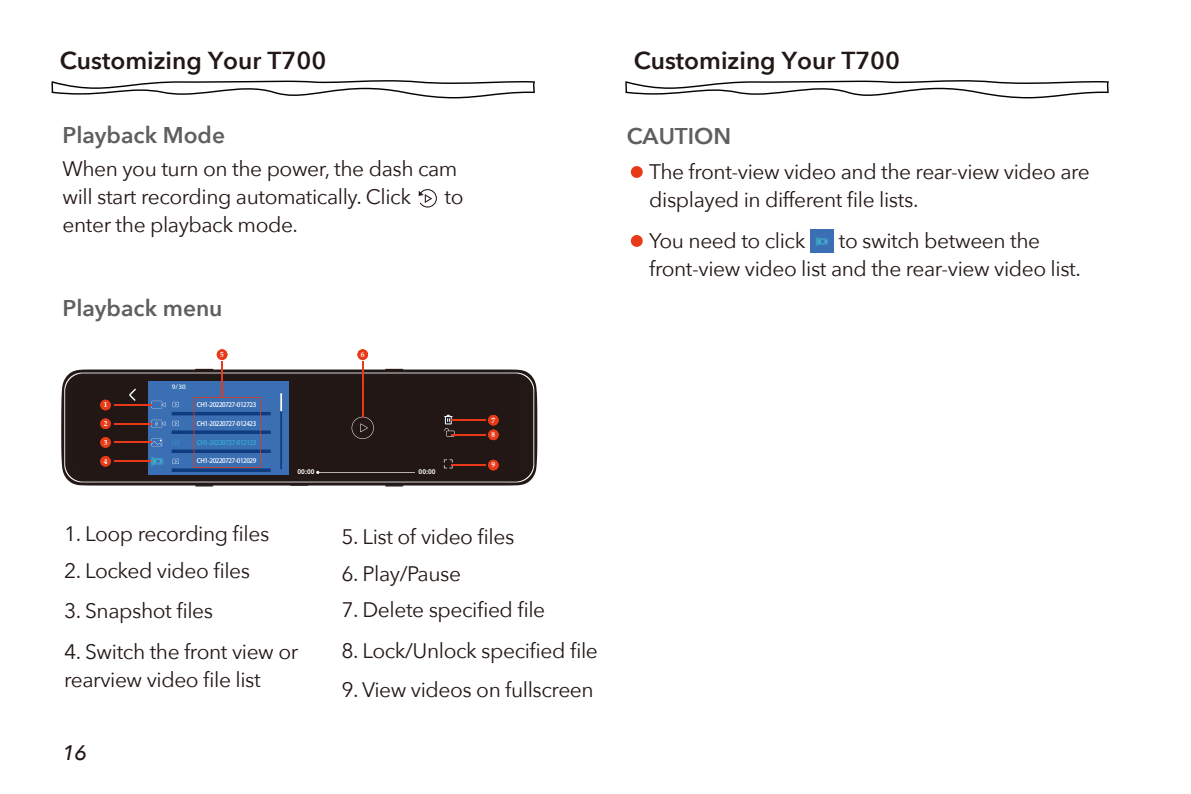
<style>
.page{position:relative;width:1191px;height:794px;background:#fff}
.page>*{position:absolute;margin:0;border:0;box-sizing:border-box;transform-origin:0 0}
.t1{font:600 24.5px "Avenir Next";color:#221815}
.t2{font:600 22.75px "Avenir Next";color:#5f5f5f}
.t3{font:21px/28px "Avenir Next";letter-spacing:-.02em;color:#221815}
.t4{font:italic 500 21px "Avenir Next";color:#221815}
.t5{font:700 7.35px/14.7px "Book Antiqua";color:#fafafa}
.t6{font:6.3px "Adobe Heiti Std";letter-spacing:-.065em;color:#fff}
.t7{font:6.3px "Adobe Heiti Std";letter-spacing:-.065em;color:#33b1d5}
.t8{font:700 6.3px "Source Han Sans CN";color:#fff}
.t9{font:6.3px "Alibaba Pu Hui Ti M";color:#d2ebf2}
</style>
<div class="page">
<svg style="left:51px;top:80px;width:484px;height:18px"></svg>
<svg style="left:625px;top:80px;width:483px;height:18px"></svg>
<svg style="left:418px;top:189px;width:19px;height:18px"></svg>
<div style="left:631px;top:166px;width:11px;height:12px;background:#e83a18;border-radius:50%"></div>
<div style="left:631px;top:235px;width:11px;height:12px;background:#e83a18;border-radius:50%"></div>
<svg style="left:61px;top:369px;width:476px;height:116px;background:#544c4a"></svg>
<svg style="left:64px;top:372px;width:470px;height:110px"></svg>
<div style="left:65px;top:373px;width:468px;height:108px;background:#221815;border-radius:18px"></div>
<svg style="left:385px;top:485px;width:18px;height:1px"></svg>
<svg style="left:195px;top:485px;width:18px;height:1px"></svg>
<svg style="left:290px;top:485px;width:18px;height:1px"></svg>
<svg style="left:385px;top:369px;width:18px;height:1px"></svg>
<svg style="left:195px;top:369px;width:18px;height:1px"></svg>
<div style="left:148px;top:381px;width:141px;height:94px;background:#3b6fb4"></div>
<svg style="left:162px;top:402px;width:4px;height:5px"></svg>
<svg style="left:151px;top:438px;width:11px;height:8px"></svg>
<svg style="left:155px;top:421px;width:11px;height:5px"></svg>
<svg style="left:151px;top:440px;width:11px;height:6px"></svg>
<svg style="left:172px;top:421px;width:7px;height:5px"></svg>
<svg style="left:172px;top:402px;width:7px;height:5px"></svg>
<svg style="left:172px;top:440px;width:7px;height:5px"></svg>
<svg style="left:172px;top:459px;width:7px;height:5px"></svg>
<svg style="left:129px;top:389px;width:7px;height:12px"></svg>
<hr style="left:172px;top:412px;width:99px;height:3px;background:#0e3c7f">
<svg style="left:172px;top:430px;width:99px;height:4px"></svg>
<svg style="left:172px;top:449px;width:99px;height:4px"></svg>
<svg style="left:172px;top:468px;width:99px;height:4px"></svg>
<hr style="left:280px;top:394px;width:2px;height:75px;background:#0e3c7f">
<svg style="left:280px;top:393px;width:2px;height:18px"></svg>
<svg style="left:444px;top:415px;width:10px;height:21px"></svg>
<svg style="left:444px;top:459px;width:8px;height:9px"></svg>
<hr style="left:319px;top:472px;width:95px;height:1px;background:#b2b2b2">
<svg style="left:351px;top:417px;width:23px;height:22px"></svg>
<svg style="left:217px;top:349px;width:10px;height:11px"></svg>
<svg style="left:357px;top:349px;width:11px;height:11px"></svg>
<svg style="left:193px;top:397px;width:68px;height:71px"></svg>
<hr style="left:221px;top:361px;width:2px;height:36px;background:#e83a18">
<svg style="left:100px;top:400px;width:11px;height:10px"></svg>
<hr style="left:114px;top:404px;width:37px;height:2px;background:#e83a18">
<svg style="left:100px;top:418px;width:11px;height:11px"></svg>
<hr style="left:114px;top:423px;width:37px;height:1px;background:#e83a18">
<svg style="left:100px;top:437px;width:11px;height:11px"></svg>
<hr style="left:114px;top:442px;width:37px;height:1px;background:#e83a18">
<svg style="left:100px;top:456px;width:11px;height:10px"></svg>
<hr style="left:114px;top:460px;width:37px;height:2px;background:#e83a18">
<hr style="left:362px;top:361px;width:1px;height:56px;background:#e83a18">
<hr style="left:452px;top:419px;width:34px;height:2px;background:#e83a18">
<svg style="left:488px;top:415px;width:10px;height:25px"></svg>
<hr style="left:452px;top:434px;width:34px;height:1px;background:#e83a18">
<svg style="left:488px;top:460px;width:10px;height:10px"></svg>
<hr style="left:452px;top:464px;width:34px;height:2px;background:#e83a18">
<svg style="left:151px;top:456px;width:11px;height:10px"></svg>
<div style="left:810px;top:229px;width:23px;height:23px;background:#3b6fb4"></div>
<svg style="left:816px;top:237px;width:10px;height:9px"></svg>
<p class="t1" style="left:60px;top:39px;width:268px">Customizing Your T700</p>
<p class="t1" style="left:634px;top:39px;width:268px">Customizing Your T700</p>
<p class="t2" style="left:62px;top:116px;width:164px">Playback Mode</p>
<p class="t3" style="left:62px;top:154px;width:396px">When you turn on the power, the dash cam will start recording automatically. Click</p>
<p class="t3" style="left:444px;top:182px;width:21px">to</p>
<p class="t3" style="left:62px;top:210px;width:237px">enter the playback mode.</p>
<p class="t2" style="left:62px;top:288px;width:162px">Playback menu</p>
<p class="t5" style="left:104px;top:397px;width:5px">1</p>
<p class="t5" style="left:104px;top:416px;width:5px">2</p>
<p class="t5" style="left:104px;top:435px;width:5px">3</p>
<p class="t5" style="left:104px;top:454px;width:5px">4</p>
<p class="t9" style="left:172px;top:382px;width:16px">9/30</p>
<p class="t5" style="left:220px;top:347px;width:5px">5</p>
<p class="t5" style="left:361px;top:347px;width:5px">6</p>
<p class="t6" style="left:197px;top:401px;width:61px">CH1-20220727-012723</p>
<p class="t6" style="left:197px;top:420px;width:61px">CH1-20220727-012423</p>
<p class="t7" style="left:197px;top:438px;width:61px">CH1-20220727-012123</p>
<p class="t6" style="left:197px;top:457px;width:61px">CH1-20220727-012029</p>
<p class="t8" style="left:297px;top:468px;width:19px">00:00</p>
<p class="t8" style="left:418px;top:468px;width:19px">00:00</p>
<p class="t5" style="left:491px;top:413px;width:5px">7<br>8</p>
<p class="t5" style="left:491px;top:457px;width:5px">9</p>
<p class="t3" style="left:64px;top:519px;width:207px">1. Loop recording files</p>
<p class="t3" style="left:341px;top:522px;width:174px">5. List of video files</p>
<p class="t3" style="left:64px;top:556px;width:187px">2. Locked video files</p>
<p class="t3" style="left:341px;top:558px;width:121px">6. Play/Pause</p>
<p class="t3" style="left:64px;top:595px;width:150px">3. Snapshot files</p>
<p class="t3" style="left:64px;top:636px;width:236px">4. Switch the front view or rearview video file list</p>
<p class="t4" style="left:62px;top:734px;width:26px">16</p>
<p class="t3" style="left:341px;top:595px;width:205px">7. Delete specified file</p>
<p class="t3" style="left:341px;top:635px;width:258px">8. Lock/Unlock specified file</p>
<p class="t3" style="left:341px;top:674px;width:254px">9. View videos on fullscreen</p>
<p class="t2" style="left:627px;top:117px;width:106px">CAUTION</p>
<p class="t3" style="left:649px;top:157px;width:442px">The front-view video and the rear-view video are displayed in different file lists.</p>
<p class="t3" style="left:649px;top:225px;width:158px">You need to click</p>
<p class="t3" style="left:649px;top:225px;width:433px;text-indent:190px">to switch between the front-view video list and the rear-view video list.</p>
</div>
